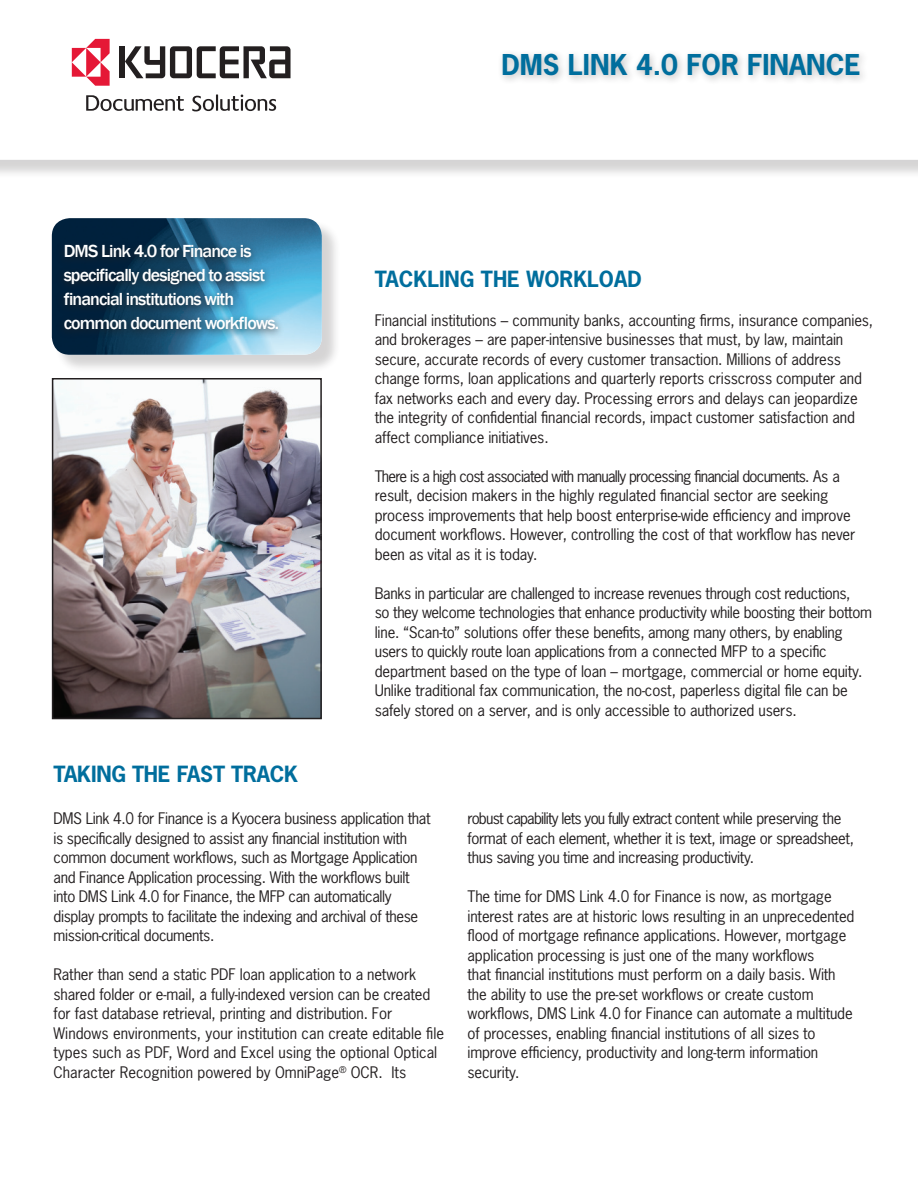
<style>
.page{position:relative;width:918px;height:1188px;background:#fff}
.page>*{position:absolute;margin:0;border:0;box-sizing:border-box;transform-origin:0 0}
.t1{font:700 27px "News Gothic";color:#006e9d}
.t2{font:700 21px "News Gothic";letter-spacing:-.005em;color:#006e9d}
.t3{font:500 18px/24px "Franklin Gothic";letter-spacing:-.05em;color:#fff}
.t4{font:15px/19.5px "News Gothic";letter-spacing:-.01em;color:#231f20}
</style>
<div class="page">
<div style="left:0;top:0;width:918px;height:178px;background:#231f20;opacity:.19"></div>
<svg style="left:0;top:0;width:918px;height:160px"></svg>
<div style="left:54px;top:220px;width:287px;height:154px;background:#231f20;opacity:.19"></div>
<img style="left:52px;top:218px;width:270px;height:137px">
<div style="left:55px;top:239px;width:230px;height:100px;background:#231f20;opacity:.75"></div>
<div style="left:119px;top:46px;width:6px;height:32px;background:#231f20"></div>
<svg style="left:125px;top:46px;width:166px;height:32px"></svg>
<svg style="left:72px;top:39px;width:38px;height:47px"></svg>
<svg style="left:192px;top:95px;width:84px;height:16px"></svg>
<svg style="left:86px;top:95px;width:98px;height:16px"></svg>
<div style="left:497px;top:48px;width:372px;height:37px;background:#231f20;opacity:.29"></div>
<img style="left:55px;top:381px;width:264px;height:335px">
<div style="left:52px;top:378px;width:270px;height:341px;border:2px solid #231f20"></div>
<p class="t3" style="left:64px;top:239px;width:217px">DMS Link 4.0 for Finance is specifically designed to assist financial institutions with common document workflows.</p>
<h2 class="t2" style="left:54px;top:760px;width:246px">TAKING THE FAST TRACK</h2>
<h1 class="t1" style="left:501px;top:47px;width:361px">DMS LINK 4.0 FOR FINANCE</h1>
<h2 class="t2" style="left:375px;top:265px;width:269px">TACKLING THE WORKLOAD</h2>
<p class="t4" style="left:375px;top:310px;width:500px">Financial institutions – community banks, accounting firms, insurance companies, and brokerages – are paper-intensive businesses that must, by law, maintain secure, accurate records of every customer transaction. Millions of address change forms, loan applications and quarterly reports crisscross computer and fax networks each and every day. Processing errors and delays can jeopardize the integrity of confidential financial records, impact customer satisfaction and affect compliance initiatives.</p>
<p class="t4" style="left:375px;top:466px;width:482px">There is a high cost associated with manually processing financial documents. As a result, decision makers in the highly regulated financial sector are seeking process improvements that help boost enterprise-wide efficiency and improve document workflows. However, controlling the cost of that workflow has never been as vital as it is today.</p>
<p class="t4" style="left:375px;top:583px;width:499px">Banks in particular are challenged to increase revenues through cost reductions,<br>so they welcome technologies that enhance productivity while boosting their bottom line. “Scan-to” solutions offer these benefits, among many others, by enabling users to quickly route loan applications from a connected MFP to a specific department based on the type of loan – mortgage, commercial or home equity.<br>Unlike traditional fax communication, the no-cost, paperless digital file can be safely stored on a server, and is only accessible to authorized users.</p>
<p class="t4" style="left:54px;top:808px;width:379px">DMS Link 4.0 for Finance is a Kyocera business application that is specifically designed to assist any financial institution with common document workflows, such as Mortgage Application and Finance Application processing. With the workflows built into DMS Link 4.0 for Finance, the MFP can automatically display prompts to facilitate the indexing and archival of these mission-critical documents.</p>
<p class="t4" style="left:54px;top:964px;width:392px">Rather than send a static PDF loan application to a network shared folder or e-mail, a fully-indexed version can be created for fast database retrieval, printing and distribution. For Windows environments, your institution can create editable file types such as PDF, Word and Excel using the optional Optical Character Recognition powered by OmniPage<sup>®</sup> OCR. Its</p>
<p class="t4" style="left:468px;top:808px;width:388px">robust capability lets you fully extract content while preserving the format of each element, whether it is text, image or spreadsheet, thus saving you time and increasing productivity.</p>
<p class="t4" style="left:468px;top:886px;width:388px">The time for DMS Link 4.0 for Finance is now, as mortgage interest rates are at historic lows resulting in an unprecedented flood of mortgage refinance applications. However, mortgage application processing is just one of the many workflows<br>that financial institutions must perform on a daily basis. With the ability to use the pre-set workflows or create custom workflows, DMS Link 4.0 for Finance can automate a multitude of processes, enabling financial institutions of all sizes to improve efficiency, productivity and long-term information security.</p>
</div>
